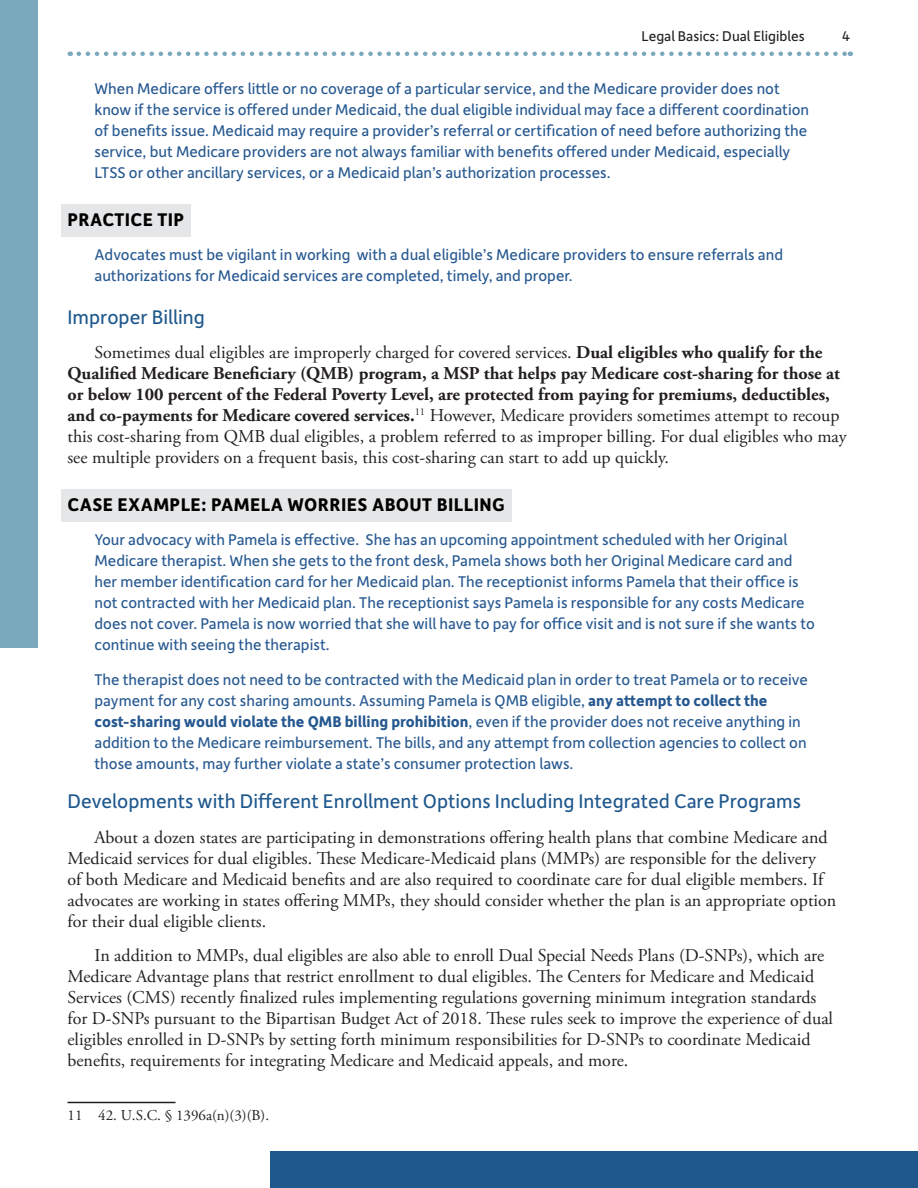
<style>
.page{position:relative;width:918px;height:1188px;background:#fff}
.page>*{position:absolute;margin:0;border:0;box-sizing:border-box;transform-origin:0 0}
.t1{font:21px "Depot New";color:#1f588d}
.Examples{font:700 19.5px "Depot New";letter-spacing:.02em;color:#000}
.Body_Text{font:18px/21px "Adobe Garamond Pro";color:#231f20}
.Body_Text-2{font:18px/21px "Adobe Garamond Pro";color:#222}
.Examples_subtext{font:16.5px/21px "Depot New";color:#265890}
.Endnotes{font:15px "Adobe Garamond Pro";color:#231f20}
.t2{font:15px "Depot New";color:#231f20}
.s1{font-weight:700}
.s2{color:#231f20}
</style>
<div class="page">
<svg style="left:79px;top:52px;width:772px;height:4px"></svg>
<div style="left:0;top:0;width:38px;height:648px;background:#7aa8bc"></div>
<div style="left:270px;top:1151px;width:648px;height:37px;background:#1f588d"></div>
<div style="left:61px;top:204px;width:130px;height:33px;background:#e5e6e7"></div>
<div style="left:61px;top:489px;width:450px;height:33px;background:#e5e6e7"></div>
<hr style="left:68px;top:1102px;width:108px;height:1px;background:#231f20">
<p class="t2" style="left:641px;top:27px;width:165px">Legal Basics: Dual Eligibles</p>
<p class="t2" style="left:842px;top:27px;width:10px">4</p>
<p class="Examples_subtext" style="left:94px;top:77px;width:716px">When Medicare offers little or no coverage of a particular service, and the Medicare provider does not know if the service is offered under Medicaid, the dual eligible individual may face a different coordination of benefits issue. Medicaid may require a provider’s referral or certification of need before authorizing the service, but Medicare providers are not always familiar with benefits offered under Medicaid, especially LTSS or other ancillary services, or a Medicaid plan’s authorization processes.</p>
<p class="Examples" style="left:68px;top:206px;width:118px">PRACTICE TIP</p>
<p class="Examples_subtext" style="left:94px;top:243px;width:690px">Advocates must be vigilant in working with a dual eligible’s Medicare providers to ensure referrals and authorizations for Medicaid services are completed, timely, and proper.</p>
<p class="t1" style="left:68px;top:303px;width:139px">Improper Billing</p>
<p class="Body_Text" style="left:68px;top:343px;width:781px;text-indent:27px">Sometimes dual eligibles are improperly charged for covered services. <span class="s1">Dual eligibles who qualify for the Qualified Medicare Beneficiary (QMB) program, a MSP that helps pay Medicare cost-sharing for those at or below 100 percent of the Federal Poverty Level, are protected from paying for premiums, deductibles, and co-payments for Medicare covered services.</span><sup>11</sup> However, Medicare providers sometimes attempt to recoup this cost-sharing from QMB dual eligibles, a problem referred to as improper billing. For dual eligibles who may see multiple providers on a frequent basis, this cost-sharing can start to add up quickly.</p>
<p class="Examples" style="left:68px;top:491px;width:439px">CASE EXAMPLE: PAMELA WORRIES ABOUT BILLING</p>
<p class="Examples_subtext" style="left:94px;top:528px;width:722px">Your advocacy with Pamela is effective. She has an upcoming appointment scheduled with her Original Medicare therapist. When she gets to the front desk, Pamela shows both her Original Medicare card and her member identification card for her Medicaid plan. The receptionist informs Pamela that their office is not contracted with her Medicaid plan. The receptionist says Pamela is responsible for any costs Medicare does not cover. Pamela is now worried that she will have to pay for office visit and is not sure if she wants to continue with seeing the therapist.</p>
<p class="Examples_subtext" style="left:94px;top:668px;width:715px">The therapist does not need to be contracted with the Medicaid plan in order to treat Pamela or to receive payment for any cost sharing amounts. Assuming Pamela is QMB eligible, <span class="s1">any attempt to collect the cost-sharing would violate the QMB billing prohibition</span>, even if the provider does not receive anything in addition to the Medicare reimbursement. The bills, and any attempt from collection agencies to collect on those amounts, may further violate a state’s consumer protection laws.</p>
<p class="t1" style="left:68px;top:788px;width:735px">Developments with Different Enrollment Options Including Integrated Care Programs</p>
<p class="Body_Text" style="left:68px;top:827px;width:770px;text-indent:27px">About a dozen states are participating in demonstrations offering health plans that combine Medicare and Medicaid services for dual eligibles. These Medicare-Medicaid plans (MMPs) are responsible for the delivery<br>of both Medicare and Medicaid benefits and are also required to coordinate care for dual eligible members. If advocates are working in states offering MMPs, they should consider whether the plan is an appropriate option for their dual eligible clients.</p>
<p class="Body_Text-2" style="left:68px;top:946px;width:767px;text-indent:27px"><span class="s2">In addition to MMPs, dual eligibles are also able to enroll Dual Special Needs Plans (D-SNPs), which are Medicare Advantage plans that restrict enrollment to dual eligibles.</span> The Centers for Medicare and Medicaid Services (CMS) recently finalized rules implementing regulations governing minimum integration standards for D-SNPs pursuant to the Bipartisan Budget Act of 2018. These rules seek to improve the experience of dual eligibles enrolled in D-SNPs by setting forth minimum responsibilities for D-SNPs to coordinate Medicaid benefits, requirements for integrating Medicare and Medicaid appeals, and more.</p>
<p class="Endnotes" style="left:68px;top:1107px;width:203px">11 42. U.S.C. § 1396a(n)(3)(B).</p>
</div>
